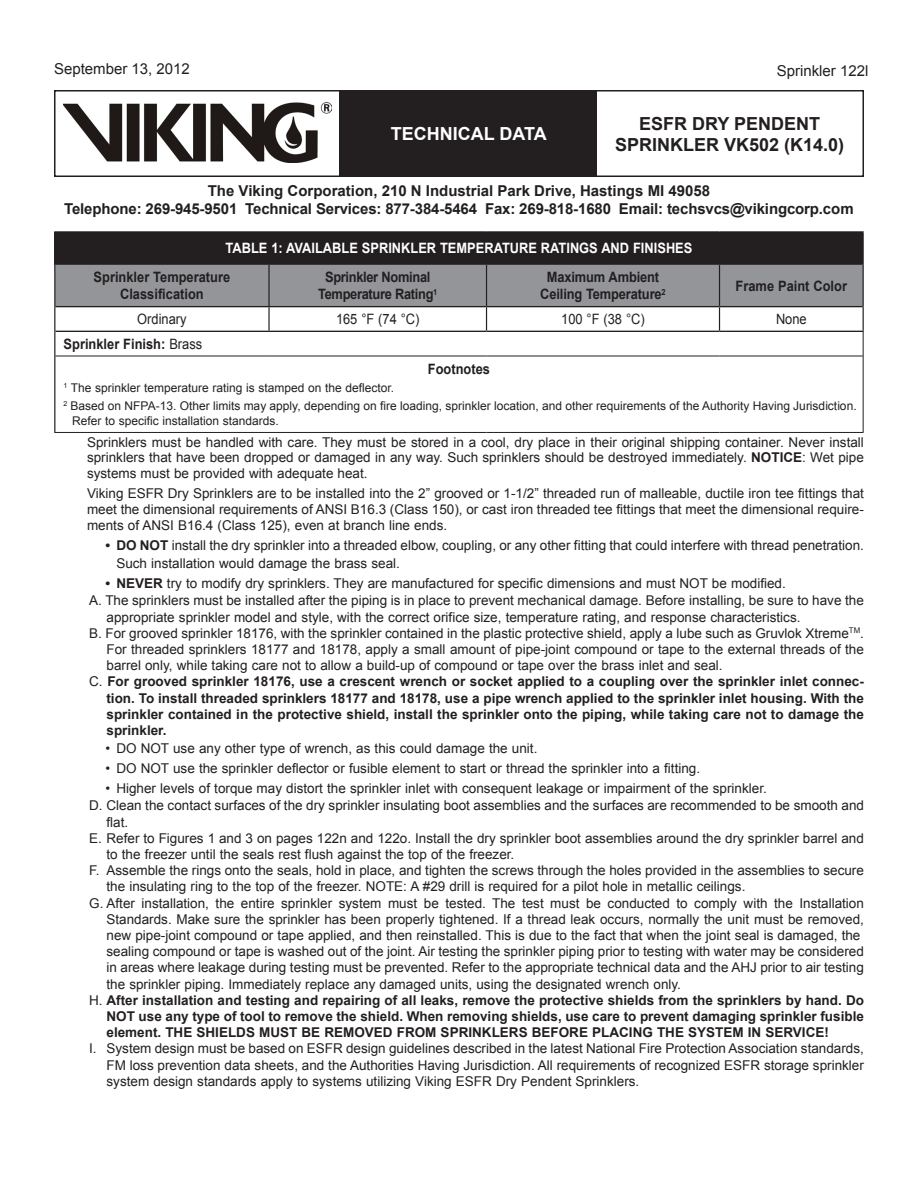
<style>
.page{position:relative;width:918px;height:1188px;background:#fff}
.page>*{position:absolute;margin:0;border:0;box-sizing:border-box;transform-origin:0 0}
.t1{font:700 18px/21.6px "Arial";color:#231f20;text-align:center}
.t2{font:700 18px "Arial";color:#fff}
.t3{font:700 15px/18px "Arial";letter-spacing:-.01em;color:#231f20;text-align:center}
.t4{font:15px "Arial";color:#231f20}
.Table_Text_Bold{font:700 14.25px/17.9px "Arial";letter-spacing:-.01em;color:#231f20;text-align:center;scale:.9 1}
.Table_Text_Bold_Whit{font:700 14.25px "Arial";color:#fff;scale:.9 1}
.Table_Text{font:14.25px "Arial";color:#231f20;scale:.9 1}
.Footnotes{font:700 14.25px "Arial";color:#231f20;scale:.9 1}
.Steps_1{font:13.5px/16.2px "Arial";color:#231f20;text-align:justify}
.Steps_1-2{font:700 13.5px/16.2px "Arial";color:#231f20;text-align:justify}
.Body_Text{font:13.5px/15.6px "Arial";color:#231f20;text-align:justify}
.Bullet_2{font:13.5px/18px "Arial";color:#231f20}
.Footnotes-2{font:12px/15px "Arial";color:#231f20}
.s1{font-weight:400}
.s2{font-weight:700}
</style>
<div class="page">
<div style="left:54px;top:90px;width:810px;height:87px;border:2px solid #231f20"></div>
<div style="left:340px;top:91px;width:257px;height:85px;background:#231f20"></div>
<img style="left:63px;top:102px;width:269px;height:60px">
<div style="left:55px;top:232px;width:808px;height:32px;background:#231f20"></div>
<hr style="left:55px;top:356px;width:214px;height:1px;background:#231f20">
<hr style="left:269px;top:356px;width:218px;height:1px;background:#231f20">
<hr style="left:487px;top:356px;width:233px;height:1px;background:#231f20">
<hr style="left:720px;top:356px;width:143px;height:1px;background:#231f20">
<hr style="left:54px;top:356px;width:1px;height:76px;background:#231f20">
<hr style="left:863px;top:356px;width:1px;height:76px;background:#231f20">
<hr style="left:54px;top:432px;width:215px;height:1px;background:#231f20">
<hr style="left:269px;top:432px;width:218px;height:1px;background:#231f20">
<hr style="left:487px;top:432px;width:233px;height:1px;background:#231f20">
<hr style="left:720px;top:432px;width:144px;height:1px;background:#231f20">
<hr style="left:54px;top:231px;width:215px;height:2px;background:#231f20">
<hr style="left:269px;top:231px;width:218px;height:2px;background:#231f20">
<hr style="left:487px;top:231px;width:233px;height:2px;background:#231f20">
<hr style="left:720px;top:231px;width:144px;height:2px;background:#231f20">
<hr style="left:54px;top:233px;width:1px;height:31px;background:#231f20">
<hr style="left:863px;top:233px;width:1px;height:31px;background:#231f20">
<svg style="left:54px;top:264px;width:810px;height:92px"></svg>
<p class="t4" style="left:54px;top:59px;width:137px">September 13, 2012</p>
<h1 class="t2" style="left:391px;top:121px;width:157px">TECHNICAL DATA</h1>
<p class="t4" style="left:777px;top:61px;width:93px">Sprinkler 122l</p>
<h1 class="t1" style="left:615px;top:113px;width:231px">esfr dry pendent sprinkler Vk502 (k14.0)</h1>
<p class="t3" style="left:64px;top:182px;width:791px">The Viking Corporation, 210 N Industrial Park Drive, Hastings MI 49058<br>Telephone: 269-945-9501 Technical Services: 877-384-5464 Fax: 269-818-1680 Email: techsvcs@vikingcorp.com</p>
<p class="Table_Text_Bold_Whit" style="left:226px;top:239px;width:28px">TABLE</p>
<p class="Table_Text_Bold_Whit" style="left:271px;top:239px;width:78px">1: AVAILABLE</p>
<p class="Table_Text_Bold_Whit" style="left:362px;top:239px;width:11px">SPRINKLER</p>
<p class="Table_Text_Bold_Whit" style="left:440px;top:239px;width:41px">TEMPER</p>
<p class="Table_Text_Bold_Whit" style="left:494px;top:239px;width:163px">ATURE RATIN GS AND FINIS</p>
<p class="Table_Text_Bold_Whit" style="left:666px;top:239px;width:20px">HES</p>
<p class="Table_Text_Bold" style="left:94px;top:268px;width:153px">Sprinkler Temperature<br>Classification</p>
<p class="Table_Text_Bold" style="left:318px;top:268px;width:134px">Sprinkler Nominal<br>Temperature Rating<sup>1</sup></p>
<p class="Table_Text_Bold" style="left:540px;top:268px;width:141px">Maximum Ambient<br>Ceiling Temperature<sup>2</sup></p>
<p class="Table_Text_Bold" style="left:736px;top:277px;width:126px">Frame Paint Color</p>
<p class="Table_Text" style="left:137px;top:310px;width:56px">Ordinary</p>
<p class="Table_Text" style="left:336px;top:310px;width:94px">165 °F (74 °C)</p>
<p class="Table_Text" style="left:561px;top:310px;width:94px">100 °F (38 °C)</p>
<p class="Table_Text" style="left:776px;top:310px;width:35px">None</p>
<p class="Footnotes" style="left:64px;top:334px;width:156px">Sprinkler Finish: <span class="s1">Brass</span></p>
<p class="Table_Text_Bold" style="left:428px;top:360px;width:71px">Footnotes</p>
<p class="Footnotes-2" style="left:63px;top:380px;width:332px"><sup>1</sup> The sprinkler temperature rating is stamped on the deflector.</p>
<p class="Footnotes-2" style="left:72px;top:399px;width:786px;text-indent:-9px"><sup>2</sup> Based on NFPA-13. Other limits may apply, depending on fire loading, sprinkler location, and other requirements of the Authority Having Jurisdiction.<br>Refer to specific installation standards.</p>
<p class="Body_Text" style="left:87px;top:435px;width:778px">Sprinklers must be handled with care. They must be stored in a cool, dry place in their original shipping container. Never install sprinklers that have been dropped or damaged in any way. Such sprinklers should be destroyed immediately. <span class="s2">NOTICE</span>: Wet pipe systems must be provided with adequate heat.</p>
<p class="Body_Text" style="left:87px;top:485px;width:778px;line-height:16.2px">Viking ESFR Dry Sprinklers are to be installed into the 2” grooved or 1-1/2” threaded run of malleable, ductile iron tee fittings that meet the dimensional requirements of ANSI B16.3 (Class 150), or cast iron threaded tee fittings that meet the dimensional require&shy;ments of ANSI B16.4 (Class 125), even at branch line ends.</p>
<p class="Bullet_2" style="left:116px;top:536px;width:749px"><span class="s2">DO NOT</span> install the dry sprinkler into a threaded elbow, coupling, or any other fitting that could interfere with thread penetration.<br>Such installation would damage the brass seal.</p>
<p class="Bullet_2" style="left:116px;top:574px;width:671px"><span class="s2">NEVER</span> try to modify dry sprinklers. They are manufactured for specific dimensions and must NOT be modified.</p>
<p class="Steps_1" style="left:106px;top:593px;width:759px;text-indent:-17px">A. The sprinklers must be installed after the piping is in place to prevent mechanical damage. Before installing, be sure to have the appropriate sprinkler model and style, with the correct orifice size, temperature rating, and response characteristics.</p>
<p class="Steps_1" style="left:106px;top:625px;width:759px;text-indent:-17px">B. For grooved sprinkler 18176, with the sprinkler contained in the plastic protective shield, apply a lube such as Gruvlok Xtreme<sup>TM</sup>.<br>For threaded sprinklers 18177 and 18178, apply a small amount of pipe-joint compound or tape to the external threads of the barrel only, while taking care not to allow a build-up of compound or tape over the brass inlet and seal.</p>
<p class="Steps_1-2" style="left:106px;top:674px;width:759px;text-indent:-17px"><span class="s1">C.</span> For grooved sprinkler 18176, use a crescent wrench or socket applied to a coupling over the sprinkler inlet connec&shy;tion. To install threaded sprinklers 18177 and 18178, use a pipe wrench applied to the sprinkler inlet housing. With the sprinkler contained in the protective shield, install the sprinkler onto the piping, while taking care not to damage the sprinkler.</p>
<p class="Bullet_2" style="left:116px;top:740px;width:423px">DO NOT use any other type of wrench, as this could damage the unit.</p>
<p class="Bullet_2" style="left:116px;top:759px;width:585px">DO NOT use the sprinkler deflector or fusible element to start or thread the sprinkler into a fitting.</p>
<p class="Bullet_2" style="left:116px;top:779px;width:652px">Higher levels of torque may distort the sprinkler inlet with consequent leakage or impairment of the sprinkler.</p>
<p class="Steps_1" style="left:106px;top:798px;width:759px;text-indent:-17px">D. Clean the contact surfaces of the dry sprinkler insulating boot assemblies and the surfaces are recommended to be smooth and flat.</p>
<p class="Steps_1" style="left:106px;top:830px;width:759px;text-indent:-17px">E. Refer to Figures 1 and 3 on pages 122n and 122o. Install the dry sprinkler boot assemblies around the dry sprinkler barrel and to the freezer until the seals rest flush against the top of the freezer.</p>
<p class="Steps_1" style="left:106px;top:863px;width:759px;text-indent:-17px">F. Assemble the rings onto the seals, hold in place, and tighten the screws through the holes provided in the assemblies to secure the insulating ring to the top of the freezer. NOTE: A #29 drill is required for a pilot hole in metallic ceilings.</p>
<p class="Steps_1" style="left:106px;top:895px;width:759px;text-indent:-17px">G. After installation, the entire sprinkler system must be tested. The test must be conducted to comply with the Installation Standards. Make sure the sprinkler has been properly tightened. If a thread leak occurs, normally the unit must be removed, new pipe-joint compound or tape applied, and then reinstalled. This is due to the fact that when the joint seal is damaged, the</p>
<p class="Steps_1" style="left:106px;top:944px;width:759px">sealing compound or tape is washed out of the joint. Air testing the sprinkler piping prior to testing with water may be considered in areas where leakage during testing must be prevented. Refer to the appropriate technical data and the AHJ prior to air testing the sprinkler piping. Immediately replace any damaged units, using the designated wrench only.</p>
<p class="Steps_1-2" style="left:106px;top:993px;width:759px;text-indent:-17px"><span class="s1">H.</span> After installation and testing and repairing of all leaks, remove the protective shields from the sprinklers by hand. Do NOT use any type of tool to remove the shield. When removing shields, use care to prevent damaging sprinkler fusible element. THE SHIELDS</p>
<p class="Steps_1-2" style="left:106px;top:538px;width:6px">•</p>
<p class="Steps_1-2" style="left:106px;top:575px;width:6px">•</p>
<p class="Steps_1" style="left:106px;top:739px;width:6px;line-height:19.8px">• • •</p>
<p class="Steps_1-2" style="left:259px;top:1025px;width:192px">MUST BE REMOVED FROM SPRINKLERS</p>
<p class="Steps_1-2" style="left:532px;top:1025px;width:10px">BEF</p>
<p class="Steps_1-2" style="left:559px;top:1025px;width:140px">ORE PLACING THE SYSTE</p>
<p class="Steps_1-2" style="left:732px;top:1025px;width:44px">M IN SER</p>
<p class="Steps_1-2" style="left:793px;top:1025px;width:38px">VICE!</p>
<p class="Steps_1" style="left:106px;top:1041px;width:759px;text-indent:-17px">I. System design must be based on ESFR design guidelines described in the latest National Fire Protection Association standards, FM loss prevention data sheets, and the Authorities Having Jurisdiction. All requirements of recognized ESFR storage sprinkler system design standards apply to systems utilizing Viking ESFR Dry Pendent Sprinklers.</p>
</div>
